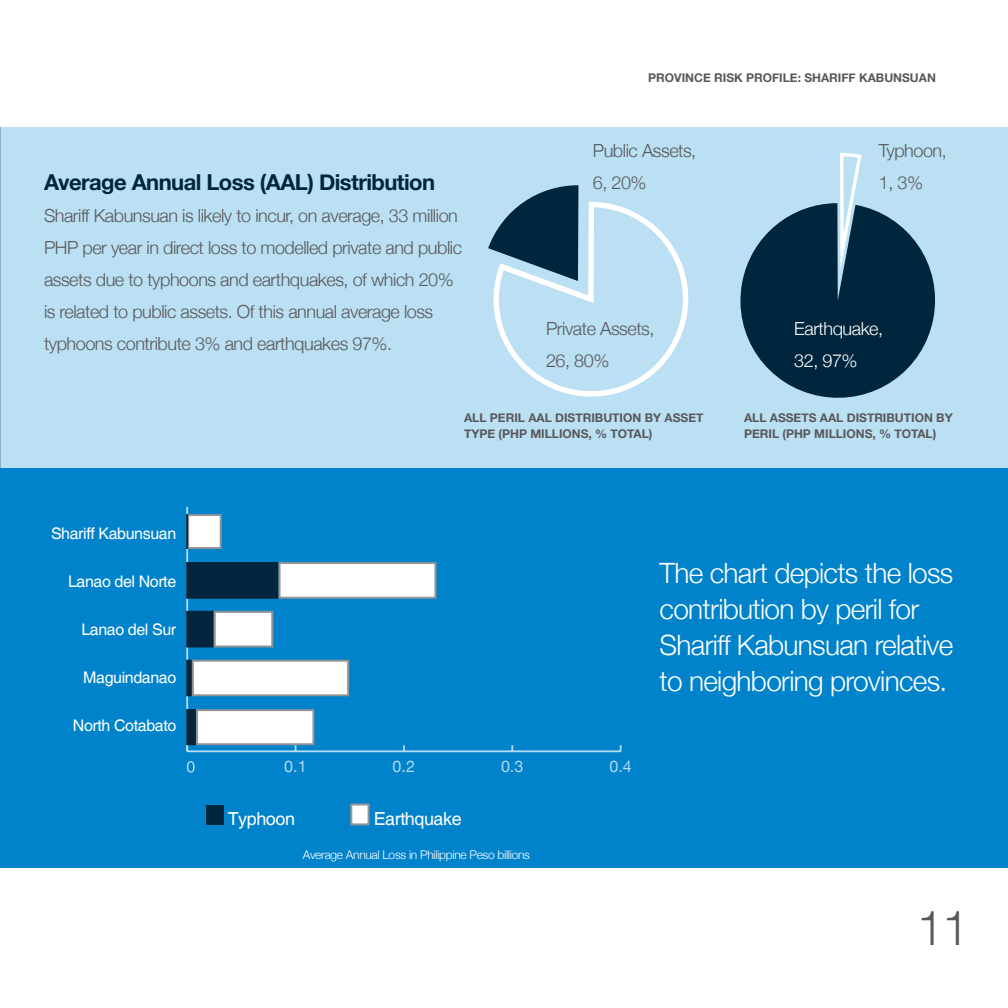
<style>
.page{position:relative;width:1008px;height:1008px;background:#fff}
.page>*{position:absolute;margin:0;border:0;box-sizing:border-box;transform-origin:0 0}
.t1{font:300 48px "Helvetica Neue";color:#57585a}
.t2{font:300 28px/36px "Helvetica Neue";letter-spacing:-.025em;color:#fff}
.t3{font:700 22px "Helvetica Neue";letter-spacing:-.025em;color:#00263e}
.t4{font:300 18px/32px "Helvetica Neue";letter-spacing:-.025em;color:#57585a}
.t5{font:18px "Helvetica";letter-spacing:-.025em;color:#fff}
.t6{font:300 18px/32px "Helvetica Neue";letter-spacing:-.025em;color:#fff}
.t7{font:16.2px "Helvetica Neue";color:#b2daf0}
.t8{font:16px "Helvetica";letter-spacing:-.025em;color:#fff}
.t9{font:700 12px/16px "Helvetica Neue";color:#57585a}
.t10{font:300 12px "Helvetica Neue";letter-spacing:-.025em;color:#fff}
</style>
<div class="page">
<div style="left:0;top:127px;width:1008px;height:732px;background:#bbdff3"></div>
<div style="left:0;top:468px;width:1008px;height:400px;background:#0083cb"></div>
<div style="left:206px;top:806px;width:18px;height:19px;background:#00263e"></div>
<div style="left:350px;top:804px;width:20px;height:21px;background:#fff;border:2px solid #939598"></div>
<hr style="left:186px;top:507px;width:2px;height:244px;background:#b2daf0">
<hr style="left:187px;top:750px;width:434px;height:2px;background:#b2daf0">
<svg style="left:187px;top:761px;width:8px;height:12px"></svg>
<div style="left:186px;top:660px;width:6px;height:36px;background:#03253e"></div>
<svg style="left:188px;top:514px;width:34px;height:35px"></svg>
<svg style="left:186px;top:562px;width:250px;height:37px"></svg>
<svg style="left:186px;top:611px;width:87px;height:36px"></svg>
<svg style="left:192px;top:660px;width:157px;height:36px"></svg>
<svg style="left:186px;top:709px;width:128px;height:42px"></svg>
<hr style="left:186px;top:514px;width:2px;height:35px;background:#03253e">
<svg style="left:528px;top:185px;width:50px;height:14px"></svg>
<svg style="left:488px;top:199px;width:201px;height:198px"></svg>
<svg style="left:740px;top:203px;width:196px;height:195px;fill:#00263e"></svg>
<svg style="left:840px;top:153px;width:22px;height:117px"></svg>
<p class="t3" style="left:44px;top:165px;width:393px">Average Annual Loss (AAL) Distribution</p>
<p class="t4" style="left:44px;top:198px;width:420px">Shariff Kabunsuan is likely to incur, on average, 33 million PHP per year in direct loss to modelled private and public assets due to typhoons and earthquakes, of which 20% is related to public assets. Of this annual average loss typhoons contribute 3% and earthquakes 97%.</p>
<p class="t9" style="left:648px;top:70px;width:289px">PROVINCE RISK PROFILE: SHARIFF KABUNSUAN</p>
<p class="t4" style="left:593px;top:133px;width:105px">Public Assets,<br>6, 20%</p>
<p class="t4" style="left:546px;top:311px;width:110px">Private Assets,<br>26, 80%</p>
<p class="t4" style="left:879px;top:133px;width:69px">Typhoon,<br>1, 3%</p>
<p class="t6" style="left:794px;top:311px;width:90px">Earthquake,<br>32, 97%</p>
<p class="t8" style="left:51px;top:524px;width:127px">Shariff Kabunsuan</p>
<p class="t8" style="left:68px;top:572px;width:110px">Lanao del Norte</p>
<p class="t8" style="left:81px;top:620px;width:96px">Lanao del Sur</p>
<p class="t8" style="left:83px;top:668px;width:94px">Maguindanao</p>
<p class="t8" style="left:73px;top:716px;width:105px">North Cotabato</p>
<p class="t9" style="left:464px;top:410px;width:241px">ALL PERIL AAL DISTRIBUTION BY ASSET<br>TYPE (PHP MILLIONS, % TOTAL)</p>
<p class="t9" style="left:744px;top:410px;width:210px">ALL ASSETS AAL DISTRIBUTION BY<br>PERIL (PHP MILLIONS, % TOTAL)</p>
<p class="t7" style="left:284px;top:755px;width:24px">0.1</p>
<p class="t7" style="left:393px;top:755px;width:24px">0.2</p>
<p class="t7" style="left:501px;top:755px;width:24px">0.3</p>
<p class="t7" style="left:609px;top:755px;width:24px">0.4</p>
<p class="t5" style="left:228px;top:809px;width:69px">Typhoon</p>
<p class="t5" style="left:374px;top:809px;width:90px">Earthquake</p>
<p class="t10" style="left:267px;top:845px;width:229px">Average Annual Loss in Philippine Peso billions</p>
<p class="t10" style="left:303px;top:845px;width:229px">Average Annual Loss in Philippine Peso billions</p>
<h2 class="t2" style="left:660px;top:553px;width:295px">The chart depicts the loss contribution by peril for<br>Shariff Kabunsuan relative to neighboring provinces.</h2>
<h1 class="t1" style="left:917px;top:889px;width:54px">11</h1>
</div>
